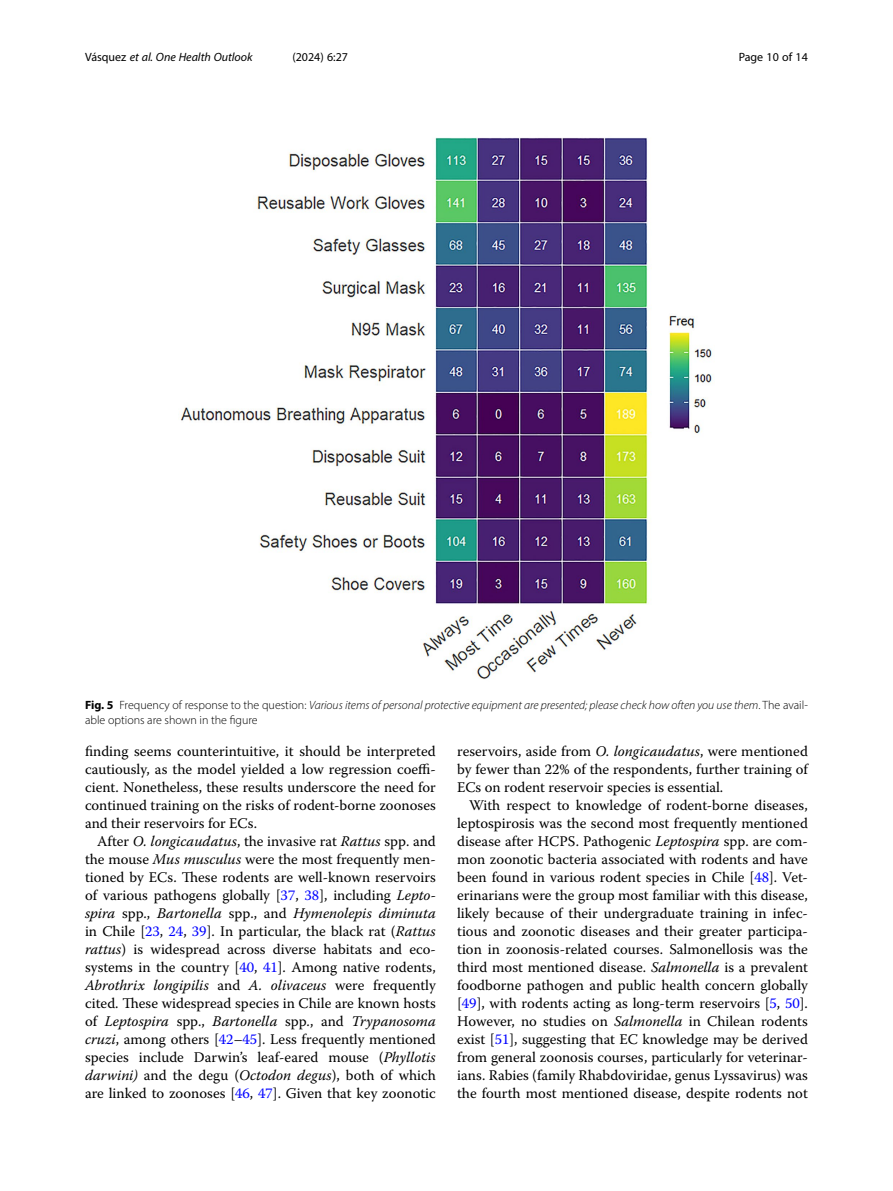
<style>
.page{position:relative;width:893px;height:1191px;background:#fff}
.page>*{position:absolute;margin:0;border:0;box-sizing:border-box;transform-origin:0 0}
.Body_Text_Indent{font:14.7px/18px "Warnock Pro";color:#000;text-align:justify}
.Body_Text{font:14.7px/18px "Warnock Pro";color:#000;text-align:justify}
.Figure_Caption{font:italic 300 12px/15px "Myriad Pro";color:#000}
.t1{font:italic 12px "Myriad Pro";color:#000}
.t2{font:12px "Myriad Pro";color:#000}
.s1{font-style:normal}
.s2{font-weight:700;font-style:normal}
.s3{font-style:italic}
.s4{color:#00f}
</style>
<div class="page">
<img style="left:180px;top:137px;width:533px;height:543px">
<p class="t1" style="left:85px;top:50px;width:169px"><span class="s1">Vásquez</span> et al. One Health Outlook</p>
<p class="t2" style="left:292px;top:50px;width:57px">(2024) 6:27</p>
<p class="t2" style="left:739px;top:50px;width:71px">Page 10 of 14</p>
<p class="Figure_Caption" style="left:85px;top:697px;width:724px"><span class="s2">Fig. 5</span> <span class="s1">Frequency of response to the question:</span> Various items of personal protective equipment are presented; please check how often you use them<span class="s1">. The avail&shy;able options are shown in the figure</span></p>
<p class="Body_Text" style="left:85px;top:742px;width:352px">finding seems counterintuitive, it should be interpreted cautiously, as the model yielded a low regression coeffi&shy;cient. Nonetheless, these results underscore the need for continued training on the risks of rodent-borne zoonoses and their reservoirs for ECs.</p>
<p class="Body_Text_Indent" style="left:85px;top:832px;width:352px;text-indent:12px">After <span class="s3">O. longicaudatus</span>, the invasive rat <span class="s3">Rattus</span> spp. and the mouse <span class="s3">Mus musculus</span> were the most frequently men&shy;tioned by ECs. These rodents are well-known reservoirs of various pathogens globally [<span class="s4">37</span>, <span class="s4">38</span>], including <span class="s3">Lepto&shy;spira</span> spp., <span class="s3">Bartonella</span> spp., and <span class="s3">Hymenolepis diminuta </span>in Chile [<span class="s4">23</span>, <span class="s4">24</span>, <span class="s4">39</span>]. In particular, the black rat (<span class="s3">Rattus rattus</span>) is widespread across diverse habitats and eco&shy;systems in the country [<span class="s4">40</span>, <span class="s4">41</span>]. Among native rodents, <span class="s3">Abrothrix longipilis</span> and <span class="s3">A. olivaceus</span> were frequently cited. These widespread species in Chile are known hosts of <span class="s3">Leptospira</span> spp., <span class="s3">Bartonella</span> spp., and <span class="s3">Trypanosoma cruzi</span>, among others [<span class="s4">42</span>–<span class="s4">45</span>]. Less frequently mentioned species include Darwin’s leaf-eared mouse (<span class="s3">Phyllotis darwini)</span> and the degu (<span class="s3">Octodon degus</span>), both of which are linked to zoonoses [<span class="s4">46</span>, <span class="s4">47</span>]. Given that key zoonotic</p>
<p class="Body_Text_Indent" style="left:457px;top:742px;width:352px">reservoirs, aside from <span class="s3">O. longicaudatus</span>, were mentioned by fewer than 22% of the respondents, further training of ECs on rodent reservoir species is essential.</p>
<p class="Body_Text_Indent" style="left:457px;top:796px;width:352px;text-indent:12px">With respect to knowledge of rodent-borne diseases, leptospirosis was the second most frequently mentioned disease after HCPS. Pathogenic <span class="s3">Leptospira</span> spp. are com&shy;mon zoonotic bacteria associated with rodents and have been found in various rodent species in Chile [<span class="s4">48</span>]. Vet&shy;erinarians were the group most familiar with this disease, likely because of their undergraduate training in infec&shy;tious and zoonotic diseases and their greater participa&shy;tion in zoonosis-related courses. Salmonellosis was the third most mentioned disease. <span class="s3">Salmonella</span> is a prevalent foodborne pathogen and public health concern globally [<span class="s4">49</span>], with rodents acting as long-term reservoirs [<span class="s4">5</span>, <span class="s4">50</span>].<br>However, no studies on <span class="s3">Salmonella</span> in Chilean rodents exist [<span class="s4">51</span>], suggesting that EC knowledge may be derived from general zoonosis courses, particularly for veterinar&shy;ians. Rabies (family Rhabdoviridae, genus Lyssavirus) was the fourth most mentioned disease, despite rodents not</p>
</div>
